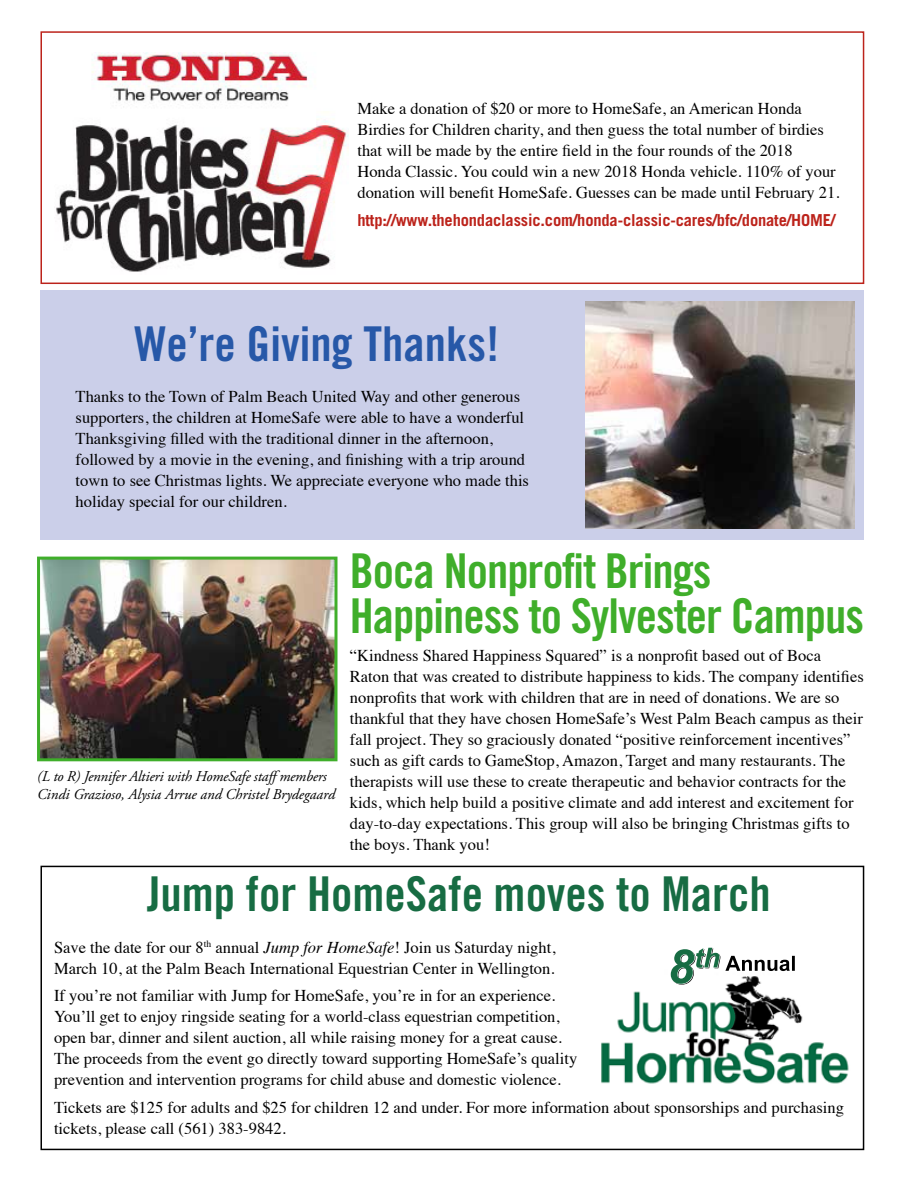
<style>
.page{position:relative;width:918px;height:1188px;background:#fff}
.page>*{position:absolute;margin:0;border:0;box-sizing:border-box;transform-origin:0 0}
.t1{font:48px/45px "Trade Gothic Bold Cond Twenty";letter-spacing:-.02em;color:#3fae2a}
.t2{font:48px "Trade Gothic Bold Cond Twenty";color:#176c43}
.t3{font:48px "Trade Gothic Bold Cond Twenty";color:#2758a8}
.t4{font:16.5px/21px "Times";color:#000}
.t5{font:700 16.5px "Trade Gothic";letter-spacing:-.01em;color:#bc231b}
.t6{font:italic 15px/18px "Adobe Garamond Pro";letter-spacing:-.01em;color:#000}
.s1{font-style:italic}
</style>
<div class="page">
<div style="left:40px;top:31px;width:824px;height:253px;border:2px solid #bc231b"></div>
<div style="left:40px;top:291px;width:824px;height:249px;background:#cbcfe9"></div>
<img style="left:56px;top:53px;width:293px;height:219px">
<img style="left:601px;top:947px;width:248px;height:137px">
<svg style="left:671px;top:948px;width:124px;height:37px"></svg>
<img style="left:585px;top:302px;width:270px;height:226px">
<div style="left:40px;top:866px;width:824px;height:284px;border:2px solid #000"></div>
<img style="left:41px;top:561px;width:293px;height:196px">
<div style="left:37px;top:557px;width:301px;height:204px;border:3px solid #3fae2a"></div>
<p class="t4" style="left:357px;top:96px;width:484px">Make a donation of $20 or more to HomeSafe, an American Honda Birdies for Children charity, and then guess the total number of birdies that will be made by the entire field in the four rounds of the 2018<br>Honda Classic. You could win a new 2018 Honda vehicle. 110% of your donation will benefit HomeSafe. Guesses can be made until February 21.</p>
<p class="t5" style="left:357px;top:210px;width:480px">http://www.thehondaclassic.com/honda-classic-cares/bfc/donate/HOME/</p>
<h1 class="t3" style="left:134px;top:314px;width:367px">We’re Giving Thanks!</h1>
<p class="t4" style="left:76px;top:384px;width:455px">Thanks to the Town of Palm Beach United Way and other generous supporters, the children at HomeSafe were able to have a wonderful Thanksgiving filled with the traditional dinner in the afternoon, followed by a movie in the evening, and finishing with a trip around town to see Christmas lights. We appreciate everyone who made this holiday special for our children.</p>
<p class="t6" style="left:37px;top:768px;width:300px">(L to R) Jennifer Altieri with HomeSafe staffmembers<br>Cindi Grazioso, Alysia Arrue and Christel Brydegaard</p>
<h1 class="t1" style="left:350px;top:548px;width:516px">Boca Nonprofit Brings<br>Happiness to Sylvester Campus</h1>
<p class="t4" style="left:350px;top:643px;width:515px">“Kindness Shared Happiness Squared” is a nonprofit based out of Boca Raton that was created to distribute happiness to kids. The company identifies nonprofits that work with children that are in need of donations. We are so thankful that they have chosen HomeSafe’s West Palm Beach campus as their fall project. They so graciously donated “positive reinforcement incentives” such as gift cards to GameStop, Amazon, Target and many restaurants. The therapists will use these to create therapeutic and behavior contracts for the kids, which help build a positive climate and add interest and excitement for day-to-day expectations. This group will also be bringing Christmas gifts to the boys. Thank you!</p>
<h1 class="t2" style="left:147px;top:865px;width:625px">Jump for HomeSafe moves to March</h1>
<p class="t4" style="left:54px;top:935px;width:503px">Save the date for our 8<sup>th</sup> annual <span class="s1">Jump for HomeSafe</span>! Join us Saturday night,<br>March 10, at the Palm Beach International Equestrian Center in Wellington.</p>
<p class="t4" style="left:54px;top:984px;width:525px">If you’re not familiar with Jump for HomeSafe, you’re in for an experience.<br>You’ll get to enjoy ringside seating for a world-class equestrian competition, open bar, dinner and silent auction, all while raising money for a great cause.<br>The proceeds from the event go directly toward supporting HomeSafe’s quality prevention and intervention programs for child abuse and domestic violence.</p>
<p class="t4" style="left:54px;top:1096px;width:791px">Tickets are $125 for adults and $25 for children 12 and under. For more information about sponsorships and purchasing tickets, please call (561) 383-9842.</p>
</div>
